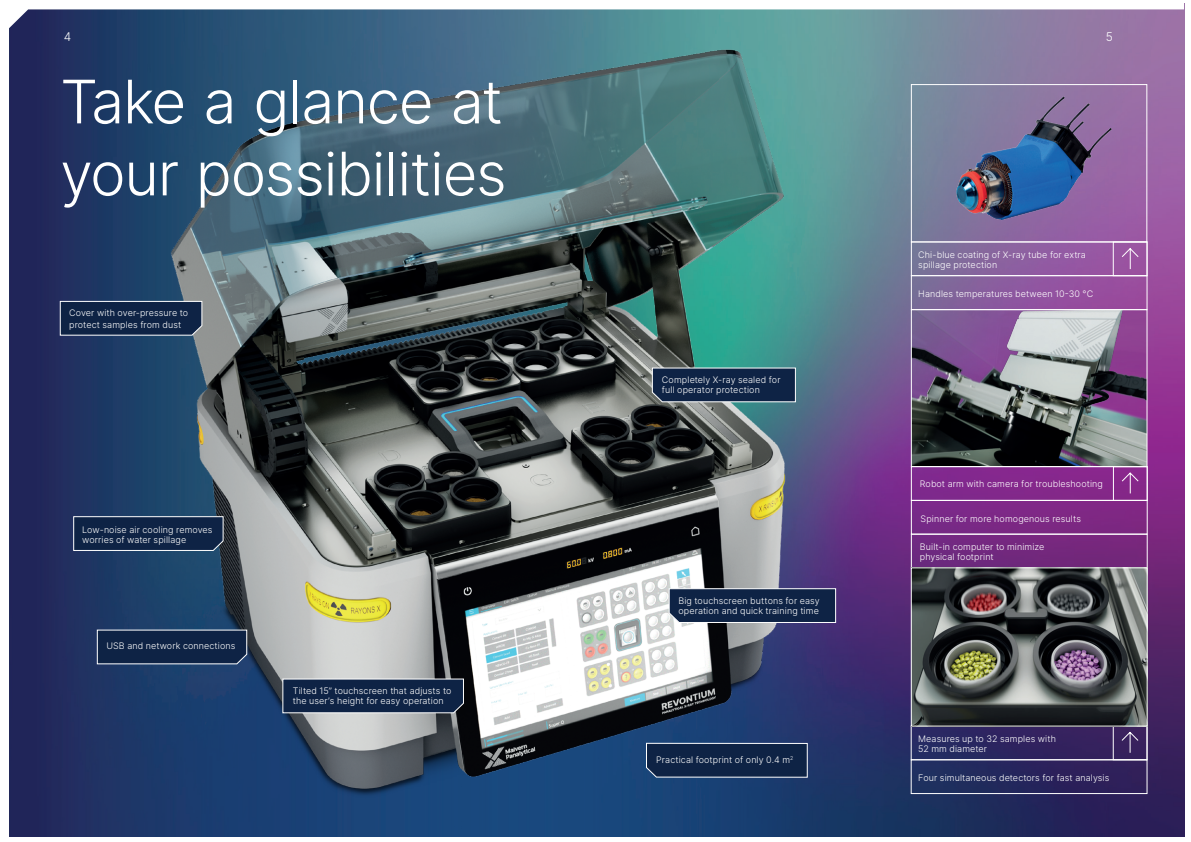
<style>
.page{position:relative;width:1191px;height:842px;background:#fff}
.page>*{position:absolute;margin:0;border:0;box-sizing:border-box;transform-origin:0 0}
.t1{font:300 60px/72px "Inter";letter-spacing:-.02em;color:#fff}
.t2{font:300 12px "Inter";color:#fff}
.t3{font:300 9px/10px "Inter";letter-spacing:.01em;color:#fff}
</style>
<div class="page">
<img style="left:9px;top:29px;width:1175px;height:807px">
<svg style="left:9px;top:9px;width:1175px;height:20px;background:#637392"></svg>
<img style="left:97px;top:12px;width:1055px;height:823px">
<svg style="left:283px;top:679px;width:181px;height:34px;background:#182c4c"></svg>
<svg style="left:97px;top:630px;width:150px;height:34px;background:#192d4e"></svg>
<svg style="left:73px;top:516px;width:150px;height:35px;background:#1e3151"></svg>
<svg style="left:60px;top:301px;width:142px;height:34px;background:#1a2e4e"></svg>
<img style="left:944px;top:86px;width:175px;height:144px">
<img style="left:913px;top:311px;width:232px;height:154px">
<div style="left:911px;top:726px;width:236px;height:34px;border:1px solid #fff"></div>
<div style="left:1113px;top:726px;width:34px;height:34px;border:1px solid #fff"></div>
<svg style="left:1121px;top:731px;width:17px;height:22px"></svg>
<div style="left:911px;top:242px;width:236px;height:34px;border:1px solid #fff"></div>
<svg style="left:646px;top:743px;width:161px;height:34px;background:#182c4d"></svg>
<svg style="left:652px;top:368px;width:143px;height:34px;background:#192d4d"></svg>
<div style="left:911px;top:534px;width:236px;height:34px;border:1px solid #fff"></div>
<svg style="left:669px;top:588px;width:167px;height:35px;background:#203352"></svg>
<div style="left:911px;top:760px;width:236px;height:34px;border:1px solid #fff"></div>
<div style="left:911px;top:309px;width:236px;height:158px;border:1px solid #fff"></div>
<div style="left:911px;top:84px;width:236px;height:158px;border:1px solid #fff"></div>
<div style="left:1113px;top:242px;width:34px;height:34px;border:1px solid #fff"></div>
<div style="left:911px;top:467px;width:236px;height:34px;border:1px solid #fff"></div>
<div style="left:1113px;top:467px;width:34px;height:34px;border:1px solid #fff"></div>
<svg style="left:1121px;top:472px;width:17px;height:22px"></svg>
<svg style="left:1121px;top:248px;width:17px;height:22px"></svg>
<img style="left:913px;top:570px;width:232px;height:154px">
<div style="left:911px;top:568px;width:236px;height:158px;border:1px solid #fff"></div>
<h2 class="t2" style="left:64px;top:29px;width:9px">4</h2>
<h1 class="t1" style="left:60px;top:65px;width:448px">Take a glance at your possibilities</h1>
<p class="t3" style="left:69px;top:306px;width:120px;line-height:12px">Cover with over-pressure to protect samples from dust</p>
<p class="t3" style="left:82px;top:524px;width:132px">Low-noise air cooling removes worries of water spillage</p>
<p class="t3" style="left:106px;top:641px;width:131px">USB and network connections</p>
<p class="t3" style="left:293px;top:686px;width:160px">Tilted 15” touchscreen that adjusts to the user’s height for easy operation</p>
<p class="t3" style="left:662px;top:374px;width:120px">Completely X-ray sealed for full operator protection</p>
<p class="t3" style="left:678px;top:595px;width:143px">Big touchscreen buttons for easy operation and quick training time</p>
<p class="t3" style="left:656px;top:755px;width:138px">Practical footprint of only 0.4 m<sup>2</sup></p>
<h2 class="t2" style="left:1106px;top:29px;width:9px">5</h2>
<p class="t3" style="left:918px;top:250px;width:169px">Chi-blue coating of X-ray tube for extra spillage protection</p>
<p class="t3" style="left:918px;top:288px;width:176px">Handles temperatures between 10-30 °C</p>
<p class="t3" style="left:920px;top:479px;width:185px">Robot arm with camera for troubleshooting</p>
<p class="t3" style="left:920px;top:513px;width:162px">Spinner for more homogenous results</p>
<p class="t3" style="left:920px;top:542px;width:126px">Built-in computer to minimize physical footprint</p>
<p class="t3" style="left:918px;top:733px;width:139px">Measures up to 32 samples with<br>52 mm diameter</p>
<p class="t3" style="left:918px;top:772px;width:193px">Four simultaneous detectors for fast analysis</p>
</div>
